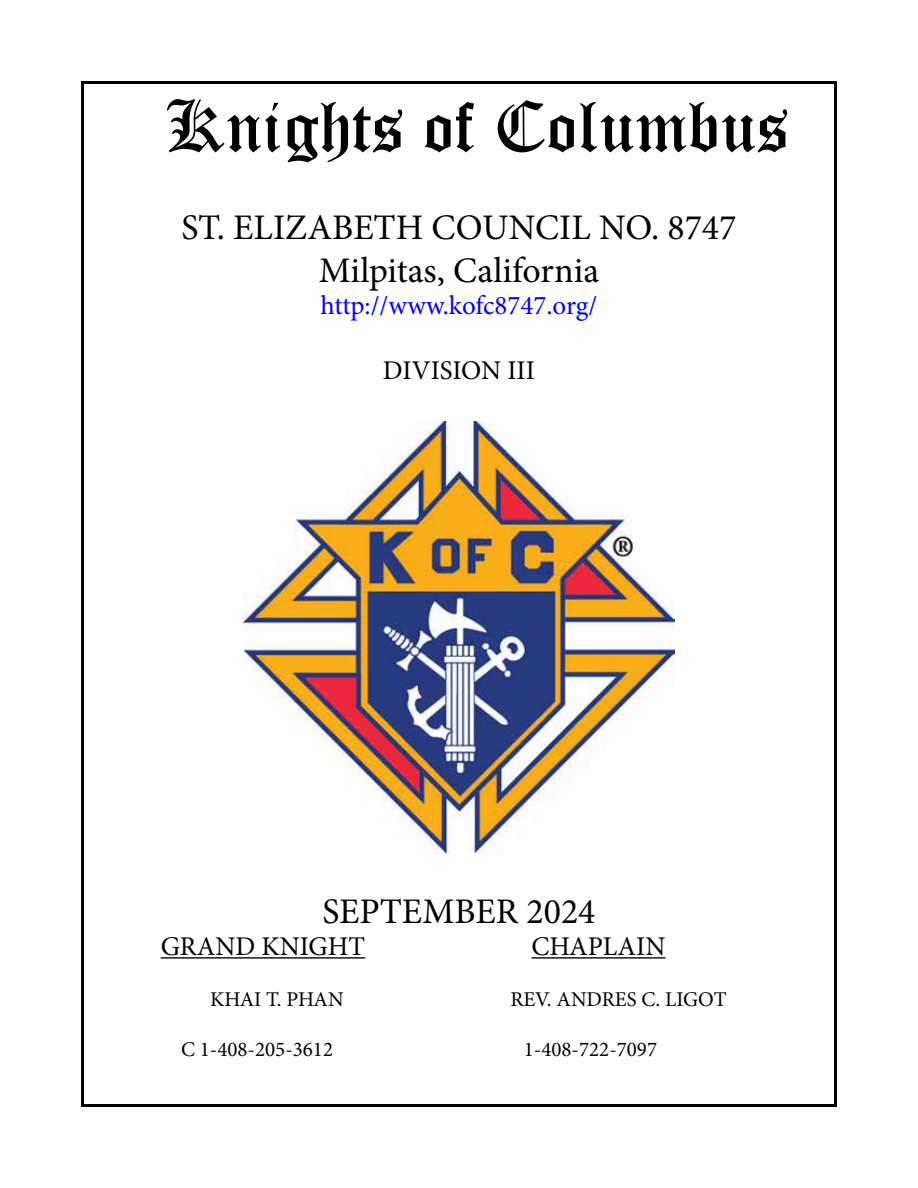
<style>
.page{position:relative;width:918px;height:1188px;background:#fff}
.page>*{position:absolute;margin:0;border:0;box-sizing:border-box;transform-origin:0 0}
.t1{font:72px "Old English Text";color:#000}
.t2{font:36px/43.2px "Minion Pro";color:#000;text-align:center}
.t3{font:27px "Minion Pro";color:#000}
.t4{font:27px "Minion Pro";letter-spacing:-.01em;color:#00f}
.t5{font:21px "Minion Pro";color:#000}
</style>
<div class="page">
<hr style="left:161px;top:957px;width:204px;height:2px;background:#000">
<hr style="left:531px;top:957px;width:135px;height:2px;background:#000">
<img style="left:243px;top:421px;width:432px;height:432px">
<h1 class="t1" style="left:165px;top:80px;width:626px">Knights of Columbus</h1>
<p class="t2" style="left:181px;top:206px;width:557px">ST. ELIZABETH COUNCIL NO. 8747<br>Milpitas, California</p>
<p class="t4" style="left:321px;top:288px;width:278px">http://www.kofc8747.org/</p>
<p class="t3" style="left:383px;top:352px;width:154px">DIVISION III</p>
<p class="t2" style="left:322px;top:890px;width:275px">SEPTEMBER 2024</p>
<p class="t3" style="left:161px;top:928px;width:206px">GRAND KNIGHT</p>
<p class="t3" style="left:531px;top:928px;width:136px">CHAPLAIN</p>
<p class="t5" style="left:210px;top:985px;width:135px">KHAI T. PHAN</p>
<p class="t5" style="left:511px;top:985px;width:218px">REV. ANDRES C. LIGOT</p>
<p class="t5" style="left:181px;top:1035px;width:154px">C 1-408-205-3612</p>
<p class="t5" style="left:524px;top:1035px;width:135px">1-408-722-7097</p>
</div>
